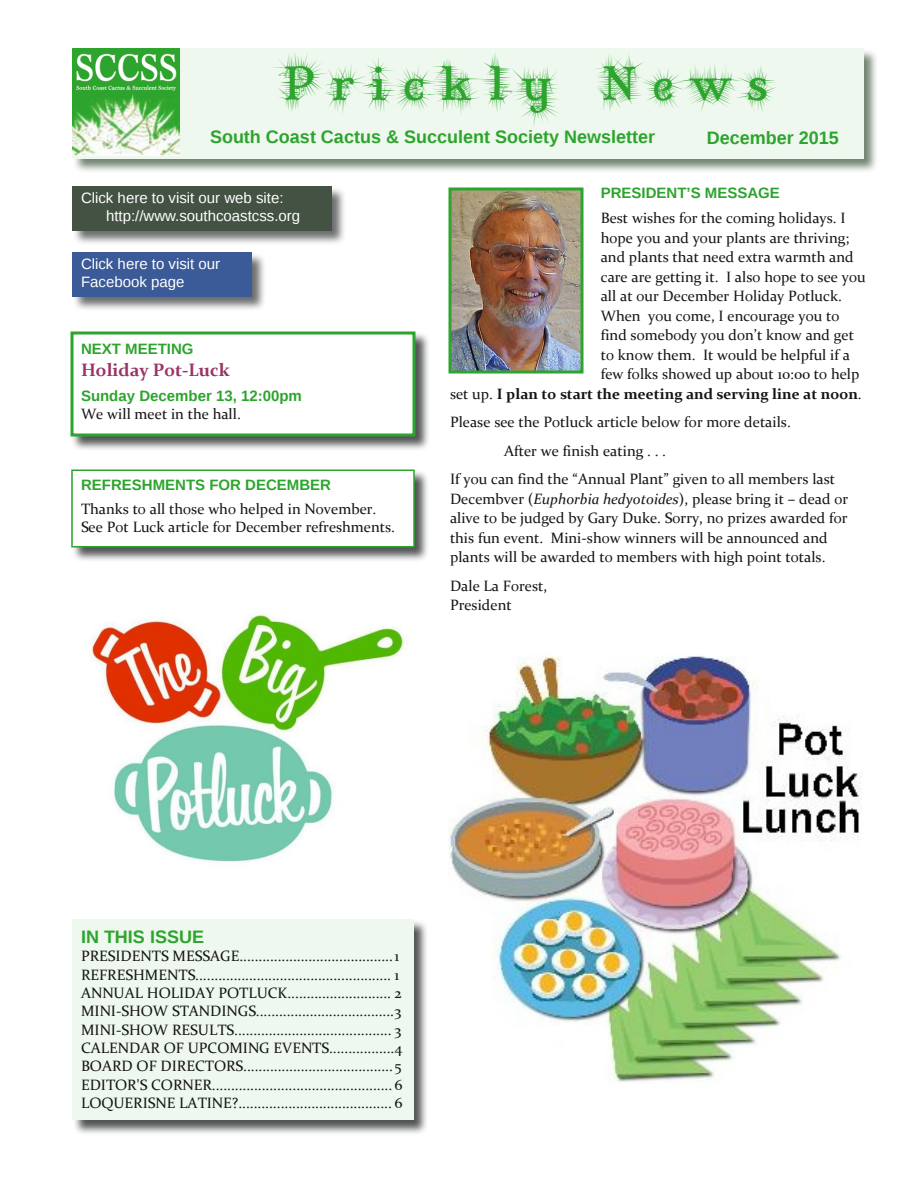
<style>
.page{position:relative;width:918px;height:1188px;background:#fff}
.page>*{position:absolute;margin:0;border:0;box-sizing:border-box;transform-origin:0 0}
.t1{font:42px "Mary Janede Groot";color:#2da42d}
.t2{font:700 18px "Liberation Sans";color:#2da42d}
.t3{font:700 18px "Constantia";color:#936}
.t4{font:15px/18.3px "Constantia";color:#161413}
.t5{font:15px/18px "Liberation Sans";color:#fff}
.t6{font:700 15px "Liberation Sans";color:#2da42d}
.t7{font:700 15px "Constantia";color:#161413}
.s1{font-weight:400}
.s2{font-style:italic}
</style>
<div class="page">
<img style="left:75px;top:51px;width:801px;height:120px">
<div style="left:72px;top:48px;width:792px;height:111px;background:#eef8ee"></div>
<img style="left:72px;top:48px;width:108px;height:108px">
<img style="left:75px;top:189px;width:269px;height:54px">
<div style="left:72px;top:186px;width:260px;height:45px;background:#435243"></div>
<img style="left:70px;top:333px;width:359px;height:116px">
<div style="left:72px;top:333px;width:342px;height:102px;background:#fff"></div>
<div style="left:70px;top:332px;width:346px;height:104px;border:3px solid #2da42d"></div>
<img style="left:74px;top:921px;width:353px;height:213px">
<div style="left:72px;top:920px;width:342px;height:200px;background:#eef8ee"></div>
<img style="left:452px;top:192px;width:128px;height:178px">
<div style="left:448px;top:188px;width:136px;height:186px;border:3px solid #2da42d"></div>
<img style="left:75px;top:255px;width:189px;height:54px">
<div style="left:72px;top:252px;width:180px;height:45px;background:#3b5a98"></div>
<img style="left:73px;top:471px;width:355px;height:89px">
<div style="left:72px;top:470px;width:342px;height:77px;background:#fff"></div>
<div style="left:71px;top:470px;width:344px;height:78px;border:2px solid #2da42d"></div>
<img style="left:91px;top:611px;width:315px;height:251px">
<img style="left:448px;top:656px;width:413px;height:426px">
<h1 class="t1" style="left:284px;top:60px;width:507px">Pr i ckl y N ews</h1>
<p class="t2" style="left:210px;top:127px;width:447px">South Coast Cactus &amp; Succulent Society Newsletter</p>
<p class="t2" style="left:707px;top:128px;width:134px">December 2015</p>
<p class="t5" style="left:106px;top:189px;width:196px;text-indent:-25px">Click here to visit our web site: http://www.southcoastcss.org</p>
<p class="t5" style="left:81px;top:255px;width:141px">Click here to visit our<br>Facebook page</p>
<p class="t6" style="left:81px;top:340px;width:114px">NEXT MEETING</p>
<p class="t3" style="left:81px;top:363px;width:150px">Holiday Pot‐Luck</p>
<p class="t6" style="left:81px;top:387px;width:222px">Sunday December 13, 12:00pm</p>
<p class="t4" style="left:81px;top:406px;width:161px">We will meet in the hall.</p>
<p class="t6" style="left:81px;top:476px;width:252px">REFRESHMENTS FOR DECEMBER</p>
<p class="t4" style="left:81px;top:501px;width:316px">Thanks to all those who helped in November.<br>See Pot Luck article for December refreshments.</p>
<p class="t6" style="left:601px;top:184px;width:181px">PRESIDENT’S MESSAGE</p>
<p class="t4" style="left:601px;top:211px;width:246px">Best wishes for the coming holidays. I</p>
<p class="t4" style="left:601px;top:230px;width:250px">hope you and your plants are thriving;</p>
<p class="t4" style="left:601px;top:250px;width:255px">and plants that need extra warmth and</p>
<p class="t4" style="left:601px;top:269px;width:266px">care are getting it. I also hope to see you</p>
<p class="t4" style="left:601px;top:289px;width:243px">all at our December Holiday Potluck.</p>
<p class="t4" style="left:601px;top:308px;width:240px">When you come, I encourage you to</p>
<p class="t4" style="left:601px;top:328px;width:255px">find somebody you don’t know and get</p>
<p class="t4" style="left:601px;top:347px;width:251px">to know them. It would be helpful if a</p>
<p class="t4" style="left:601px;top:367px;width:260px">few folks showed up about 10:00 to help</p>
<p class="t7" style="left:450px;top:388px;width:413px"><span class="s1">set up.</span> I plan to start the meeting and serving line at noon<span class="s1">.</span></p>
<p class="t4" style="left:450px;top:415px;width:342px">Please see the Potluck article below for more details.</p>
<p class="t4" style="left:504px;top:443px;width:164px">After we finish eating . . .</p>
<p class="t4" style="left:450px;top:472px;width:387px">If you can find the “Annual Plant” given to all members last</p>
<p class="t4" style="left:450px;top:490px;width:400px;line-height:19.5px">Decembver (<span class="s2">Euphorbia hedyotoides</span>), please bring it – dead or alive to be judged by Gary Duke. Sorry, no prizes awarded for this fun event. Mini‐show winners will be announced and plants will be awarded to members with high point totals.</p>
<p class="t4" style="left:450px;top:577px;width:99px;line-height:19.5px">Dale La Forest,<br>President</p>
<p class="t2" style="left:81px;top:926px;width:125px">IN THIS ISSUE</p>
<p class="t4" style="left:81px;top:949px;width:323px">PRESIDENTS MESSAGE........................................1<br>REFRESHMENTS................................................... 1<br>ANNUAL HOLIDAY POTLUCK........................... 2<br>MINI‐SHOW STANDINGS....................................3<br>MINI‐SHOW RESULTS......................................... 3<br>CALENDAR OF UPCOMING EVENTS.................4<br>BOARD OF DIRECTORS.......................................5<br>EDITOR'S CORNER............................................... 6<br>LOQUERISNE LATINE?........................................ 6</p>
</div>
